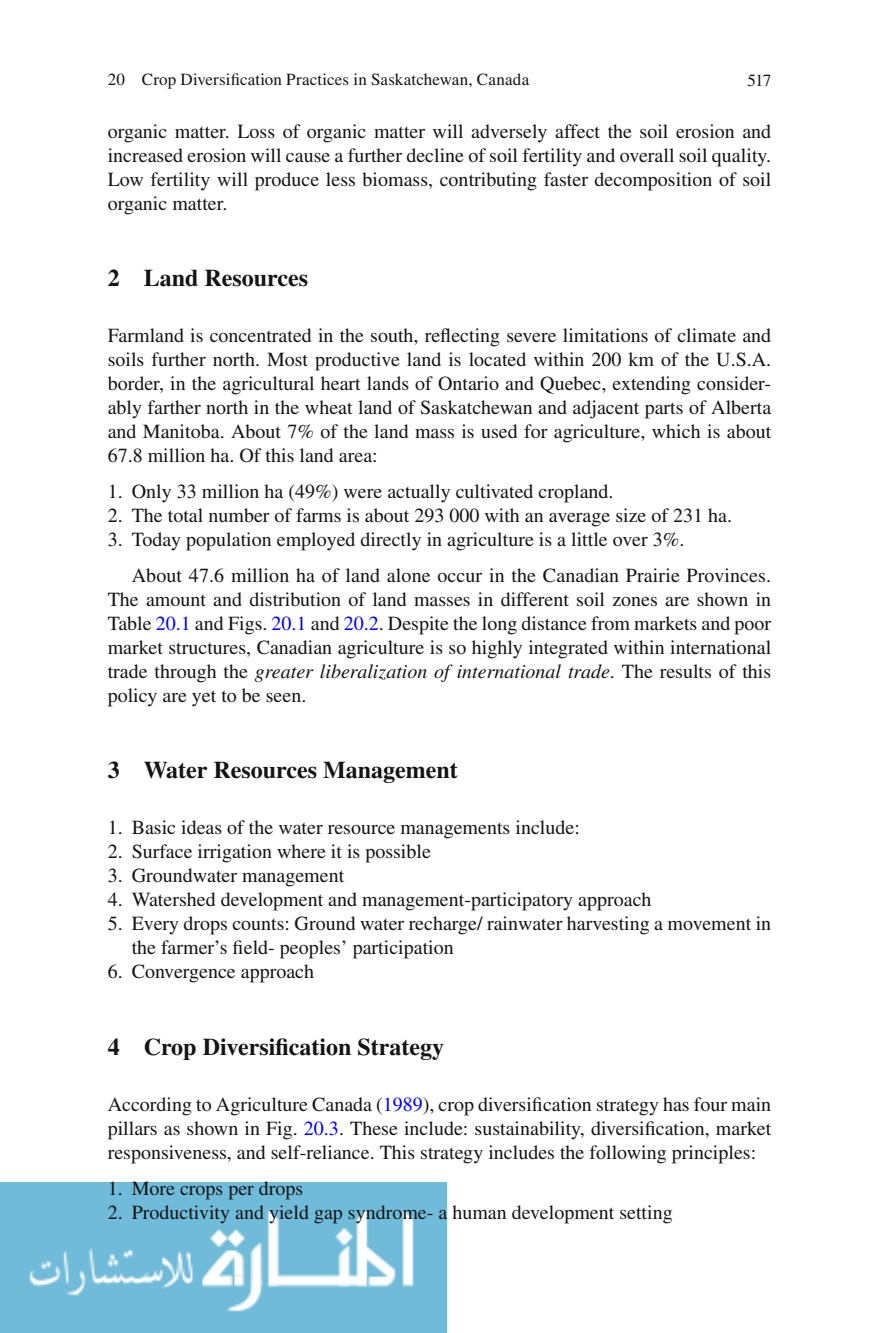
<style>
.page{position:relative;width:879px;height:1333px;background:#fff}
.page>*{position:absolute;margin:0;border:0;box-sizing:border-box;transform-origin:0 0}
.t1{font:700 24px "Times";color:#131413}
.t2{font:20px/24px "Times";color:#131413;text-align:justify}
.t3{font:17px "Times";letter-spacing:.005em;color:#131413}
.s1{color:#00f}
.s2{font-style:italic}
</style>
<div class="page">
<img style="left:0;top:1182px;width:446px;height:150px">
<p class="t3" style="left:108px;top:73px;width:423px">20 Crop Diversification Practices in Saskatchewan, Canada</p>
<p class="t3" style="left:747px;top:74px;width:25px">517</p>
<p class="t2" style="left:108px;top:121px;width:665px">organic matter. Loss of organic matter will adversely affect the soil erosion and increased erosion will cause a further decline of soil fertility and overall soil quality.<br>Low fertility will produce less biomass, contributing faster decomposition of soil organic matter.</p>
<p class="t1" style="left:108px;top:269px;width:202px">2 Land Resources</p>
<p class="t2" style="left:108px;top:325px;width:665px">Farmland is concentrated in the south, re fl ecting severe limitations of climate and soils further north. Most productive land is located within 200 km of the U.S.A. border, in the agricultural heart lands of Ontario and Quebec, extending consider&shy;ably farther north in the wheat land of Saskatchewan and adjacent parts of Alberta and Manitoba. About 7% of the land mass is used for agriculture, which is about 67.8 million ha. Of this land area:</p>
<p class="t2" style="left:108px;top:481px;width:507px">1. Only 33 million ha (49%) were actually cultivated cropland.</p>
<p class="t2" style="left:108px;top:505px;width:626px">2. The total number of farms is about 293 000 with an average size of 231 ha.</p>
<p class="t2" style="left:132px;top:523px;width:641px;line-height:36px;text-indent:-24px">3. Today population employed directly in agriculture is a little over 3%.<br>About 47.6 million ha of land alone occur in the Canadian Prairie Provinces.</p>
<p class="t2" style="left:108px;top:589px;width:665px">The amount and distribution of land masses in different soil zones are shown in Table <span class="s1">20.1</span> and Figs. <span class="s1">20.1</span> and <span class="s1">20.2</span> . Despite the long distance from markets and poor market structures, Canadian agriculture is so highly integrated within international trade through the <span class="s2">greater liberalization of international trade</span> . The results of this policy are yet to be seen.</p>
<p class="t1" style="left:108px;top:761px;width:351px">3 Water Resources Management</p>
<p class="t2" style="left:108px;top:817px;width:474px">1. Basic ideas of the water resource managements include:</p>
<p class="t2" style="left:108px;top:841px;width:325px">2. Surface irrigation where it is possible</p>
<p class="t2" style="left:108px;top:865px;width:238px">3. Groundwater management</p>
<p class="t2" style="left:108px;top:889px;width:545px">4. Watershed development and management-participatory approach</p>
<p class="t2" style="left:132px;top:913px;width:641px;text-indent:-24px">5. Every drops counts: Ground water recharge/ rainwater harvesting a movement in the farmer’s fi eld- peoples’ participation</p>
<p class="t2" style="left:108px;top:961px;width:208px">6. Convergence approach</p>
<p class="t1" style="left:108px;top:1037px;width:338px">4 Crop Diversi fi cation Strategy</p>
<p class="t2" style="left:108px;top:1093px;width:665px">According to Agriculture Canada ( <span class="s1">1989</span> ) , crop diversi fi cation strategy has four main pillars as shown in Fig. <span class="s1">20.3</span> . These include: sustainability, diversi fi cation, market responsiveness, and self-reliance. This strategy includes the following principles:</p>
<p class="t2" style="left:108px;top:1177px;width:197px">1. More crops per drops</p>
<p class="t2" style="left:108px;top:1201px;width:566px">2. Productivity and yield gap syndrome- a human development setting</p>
</div>
